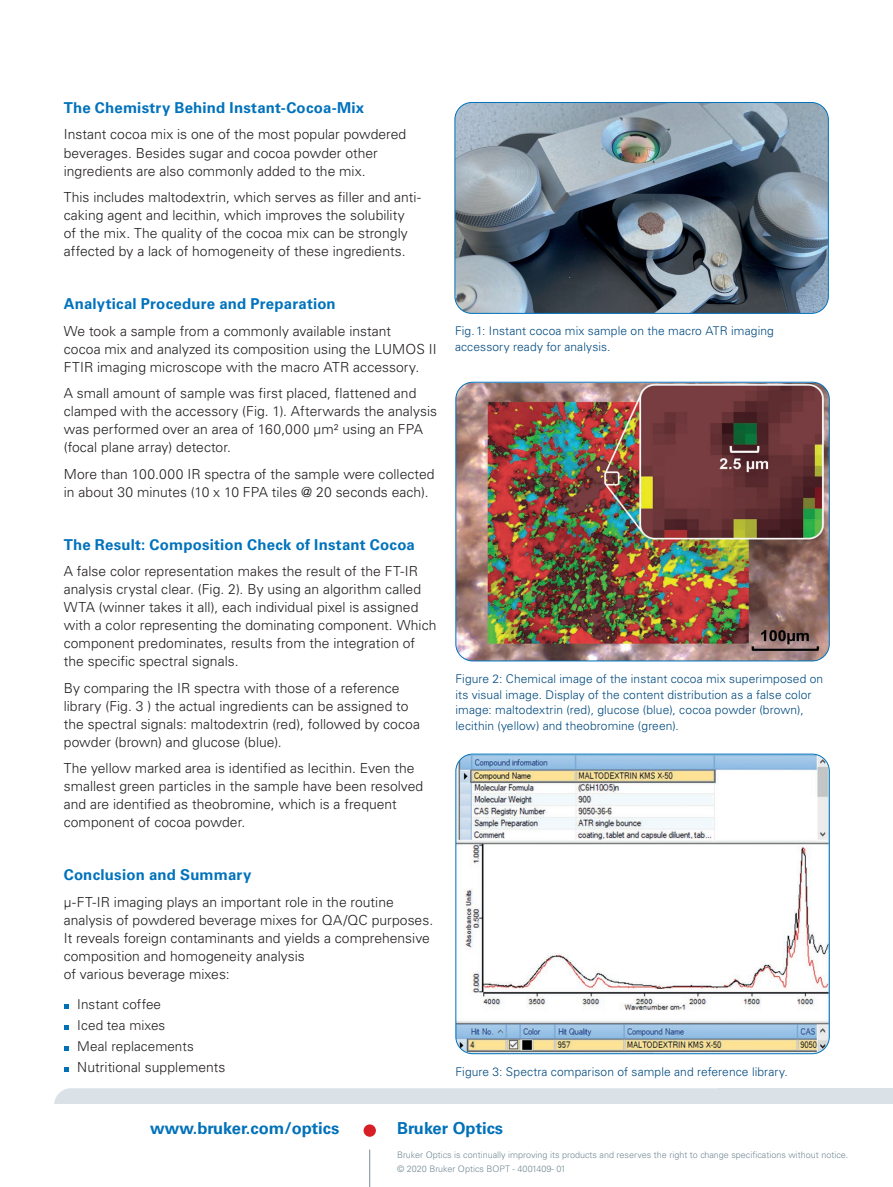
<style>
.page{position:relative;width:893px;height:1187px;background:#fff}
.page>*{position:absolute;margin:0;border:0;box-sizing:border-box;transform-origin:0 0}
.t1{font:700 16.5px "Univers LT Std";color:#0071b9}
.application_body{font:700 15px "Univers LT Std";letter-spacing:.015em;color:#0072bc}
.application_body-2{font:300 13.8px/18px "Univers LT Std";letter-spacing:.005em;color:#231f20}
.t2{font:300 13.5px "Univers LT Std";letter-spacing:.005em;color:#231f20}
.application_body-3{font:300 12px/15.8px "Univers LT Std";letter-spacing:.01em;color:#004a7f}
.brochure_subheadline{font:300 9px "Univers LT Std";color:#738a95}
</style>
<div class="page">
<img style="left:457px;top:383px;width:372px;height:278px">
<div style="left:455px;top:382px;width:375px;height:279px;border:1px solid #0072bc;border-radius:17px"></div>
<svg style="left:64px;top:1004px;width:4px;height:4px"></svg>
<svg style="left:64px;top:1025px;width:4px;height:4px"></svg>
<svg style="left:64px;top:1046px;width:4px;height:4px"></svg>
<svg style="left:64px;top:1067px;width:4px;height:4px"></svg>
<img style="left:456px;top:755px;width:373px;height:298px">
<div style="left:455px;top:753px;width:375px;height:300px;border:1px solid #0072bc;border-radius:17px"></div>
<div style="left:54px;top:1088px;width:769px;height:33px;background:#dae2e7;border-radius:17px"></div>
<div style="left:718px;top:1088px;width:175px;height:33px;background:#dae2e7"></div>
<div style="left:51px;top:1104px;width:842px;height:18px;background:#fff"></div>
<hr style="left:369px;top:1149px;width:1px;height:37px;background:#788c95">
<div style="left:364px;top:1124px;width:12px;height:12px;background:#d71f26;border-radius:50%"></div>
<img style="left:456px;top:102px;width:371px;height:210px">
<div style="left:454px;top:102px;width:375px;height:212px;border:1px solid #0072bc;border-radius:17px"></div>
<p class="application_body" style="left:64px;top:99px;width:302px">The Chemistry Behind Instant-Cocoa-Mix</p>
<p class="application_body-2" style="left:64px;top:126px;width:344px">Instant cocoa mix is one of the most popular powdered beverages. Besides sugar and cocoa powder other ingredients are also commonly added to the mix.</p>
<p class="application_body-2" style="left:64px;top:188px;width:359px">This includes maltodextrin, which serves as filler and anti&shy;caking agent and lecithin, which improves the solubility<br>of the mix. The quality of the cocoa mix can be strongly affected by a lack of homogeneity of these ingredients.</p>
<p class="application_body" style="left:64px;top:295px;width:273px">Analytical Procedure and Preparation</p>
<p class="application_body-2" style="left:64px;top:322px;width:374px">We took a sample from a commonly available instant<br>cocoa mix and analyzed its composition using the LUMOS II<br>FTIR imaging microscope with the macro ATR accessory.</p>
<p class="application_body-2" style="left:64px;top:384px;width:375px">A small amount of sample was first placed, flattened and clamped with the accessory (Fig. 1). Afterwards the analysis was performed over an area of 160,000 µm² using an FPA (focal plane array) detector.</p>
<p class="application_body-2" style="left:64px;top:465px;width:372px">More than 100.000 IR spectra of the sample were collected in about 30 minutes (10 x 10 FPA tiles @ 20 seconds each).</p>
<p class="application_body-3" style="left:455px;top:323px;width:320px">Fig.1: Instant cocoa mix sample on the macro ATR imaging accessory ready for analysis.</p>
<p class="application_body" style="left:64px;top:535px;width:353px">The Result: Composition Check of Instant Cocoa</p>
<p class="application_body-2" style="left:64px;top:562px;width:374px">A false color representation makes the result of the FT-IR analysis crystal clear. (Fig. 2). By using an algorithm called WTA (winner takes it all), each individual pixel is assigned with a color representing the dominating component. Which component predominates, results from the integration of the specific spectral signals.</p>
<p class="application_body-2" style="left:64px;top:679px;width:358px">By comparing the IR spectra with those of a reference library (Fig. 3 ) the actual ingredients can be assigned to the spectral signals: maltodextrin (red), followed by cocoa powder (brown) and glucose (blue).</p>
<p class="application_body-2" style="left:64px;top:759px;width:361px">The yellow marked area is identified as lecithin. Even the smallest green particles in the sample have been resolved and are identified as theobromine, which is a frequent component of cocoa powder.</p>
<p class="application_body" style="left:64px;top:866px;width:189px">Conclusion and Summary</p>
<p class="application_body-2" style="left:64px;top:893px;width:371px">µ-FT-IR imaging plays an important role in the routine analysis of powdered beverage mixes for QA/QC purposes.<br>It reveals foreign contaminants and yields a comprehensive composition and homogeneity analysis<br>of various beverage mixes:</p>
<p class="t2" style="left:77px;top:995px;width:85px">Instant coffee</p>
<p class="t2" style="left:77px;top:1016px;width:90px">Iced tea mixes</p>
<p class="t2" style="left:77px;top:1037px;width:118px">Meal replacements</p>
<p class="application_body-2" style="left:77px;top:1057px;width:150px">Nutritional supplements</p>
<p class="application_body-3" style="left:455px;top:1063px;width:334px">Figure 3: Spectra comparison of sample and reference library.</p>
<p class="application_body-3" style="left:455px;top:670px;width:369px">Figure 2: Chemical image of the instant cocoa mix superimposed on its visual image. Display of the content distribution as a false color image: maltodextrin (red), glucose (blue), cocoa powder (brown), lecithin (yellow) and theobromine (green).</p>
<p class="t1" style="left:150px;top:1118px;width:191px">www.bruker.com/optics</p>
<p class="t1" style="left:397px;top:1118px;width:108px">Bruker Optics</p>
<p class="brochure_subheadline" style="left:397px;top:1149px;width:453px">Bruker Optics is continually improving its products and reserves the right to change specifications without notice.</p>
<p class="brochure_subheadline" style="left:397px;top:1162px;width:170px">© 2020 Bruker Optics BOPT - 4001409- 01</p>
</div>
